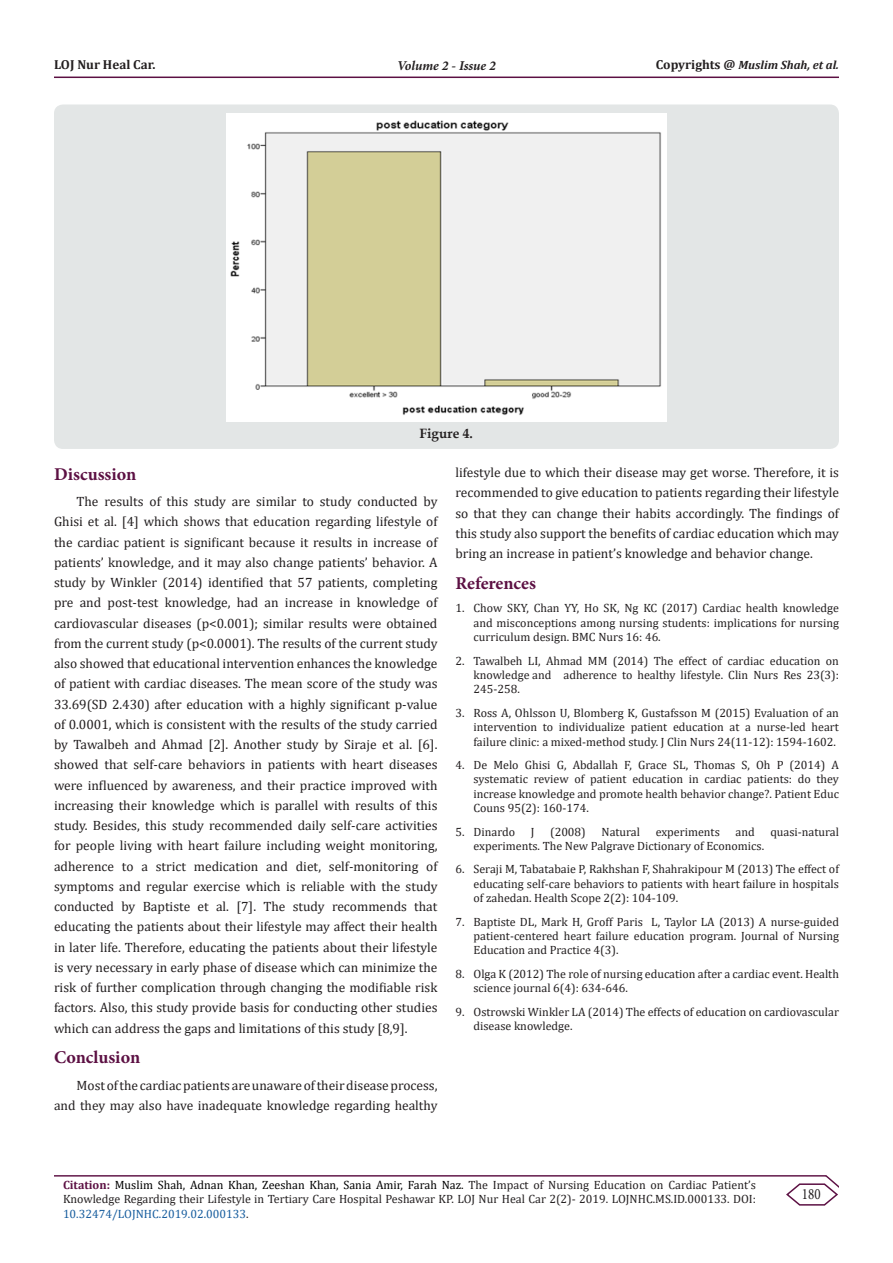
<style>
.page{position:relative;width:893px;height:1263px;background:#fff}
.page>*{position:absolute;margin:0;border:0;box-sizing:border-box;transform-origin:0 0}
.t1{font:700 18px "Minion Pro";color:#5c1043}
.t2{font:15.75px "Minion Pro";color:#231f20;scale:.83 1}
.t3{font:13.5px/20.2px "Cambria";color:#231f20;text-align:justify}
.t4{font:italic 700 13.5px "Minion Pro";letter-spacing:-.005em;color:#231f20}
.t5{font:700 13.5px "Book Antiqua";color:#231f20}
.t6{font:700 13.05px "Cambria";color:#231f20}
.t7{font:12px/14.4px "Cambria";color:#231f20;text-align:justify}
.t8{font:italic 700 12px "Cambria";color:#231f20}
.s1{font-style:normal;font-size:13.05px}
.s2{font-weight:700;color:#5c1043}
.s3{color:#000}
.s4{color:#175d9e}
</style>
<div class="page">
<hr style="left:54px;top:1175px;width:772px;height:1px;background:#5c1043">
<hr style="left:54px;top:77px;width:785px;height:1px;background:#5c1043">
<svg style="left:785px;top:1175px;width:54px;height:31px"></svg>
<div style="left:54px;top:104px;width:785px;height:345px;background:#e3e6e6;border-radius:9px"></div>
<img style="left:227px;top:113px;width:439px;height:308px">
<p class="t6" style="left:54px;top:55px;width:103px">LOJ Nur Heal Car.</p>
<p class="t4" style="left:397px;top:56px;width:100px">Volume 2 - Issue 2</p>
<p class="t8" style="left:656px;top:56px;width:185px"><span class="s1">Copyrights @</span> Muslim Shah, et al.</p>
<p class="t5" style="left:420px;top:425px;width:55px">Figure 4.</p>
<p class="t1" style="left:54px;top:461px;width:84px">Discussion</p>
<p class="t3" style="left:54px;top:491px;width:385px;text-indent:22px">The results of this study are similar to study conducted by Ghisi et al. [4] which shows that education regarding lifestyle of the cardiac patient is significant because it results in increase of patients’ knowledge, and it may also change patients’ behavior. A study by Winkler (2014) identified that 57 patients, completing pre and post-test knowledge, had an increase in knowledge of cardiovascular diseases (p&lt;0.001); similar results were obtained from the current study (p&lt;0.0001). The results of the current study also showed that educational intervention enhances the knowledge of patient with cardiac diseases. The mean score of the study was 33.69(SD 2.430) after education with a highly significant p-value of 0.0001, which is consistent with the results of the study carried by Tawalbeh and Ahmad [2]. Another study by Siraje et al. [6]. showed that self-care behaviors in patients with heart diseases were influenced by awareness, and their practice improved with increasing their knowledge which is parallel with results of this study. Besides, this study recommended daily self-care activities for people living with heart failure including weight monitoring, adherence to a strict medication and diet, self-monitoring of symptoms and regular exercise which is reliable with the study conducted by Baptiste et al. [7]. The study recommends that educating the patients about their lifestyle may affect their health in later life. Therefore, educating the patients about their lifestyle is very necessary in early phase of disease which can minimize the risk of further complication through changing the modifiable risk factors. Also, this study provide basis for conducting other studies which can address the gaps and limitations of this study [8,9].</p>
<p class="t1" style="left:54px;top:1045px;width:88px">Conclusion</p>
<p class="t3" style="left:54px;top:1075px;width:385px;text-align:right">Most of the cardiac patients are unaware of their disease process, and they may also have inadequate knowledge regarding healthy</p>
<p class="t3" style="left:455px;top:462px;width:385px">lifestyle due to which their disease may get worse. Therefore, it is recommended to give education to patients regarding their lifestyle so that they can change their habits accordingly. The findings of this study also support the benefits of cardiac education which may bring an increase in patient’s knowledge and behavior change.</p>
<p class="t1" style="left:455px;top:570px;width:82px">References</p>
<p class="t7" style="left:473px;top:601px;width:367px;text-indent:-18px">1. Chow SKY, Chan YY, Ho SK, Ng KC (2017) Cardiac health knowledge and misconceptions among nursing students: implications for nursing curriculum design. BMC Nurs 16: 46.</p>
<p class="t7" style="left:473px;top:653px;width:367px;text-indent:-18px">2. Tawalbeh LI, Ahmad MM (2014) The effect of cardiac education on knowledge and adherence to healthy lifestyle. Clin Nurs Res 23(3):<br>245-258.</p>
<p class="t7" style="left:473px;top:705px;width:367px;text-indent:-18px">3. Ross A, Ohlsson U, Blomberg K, Gustafsson M (2015) Evaluation of an intervention to individualize patient education at a nurse‐led heart failure clinic: a mixed‐method study. J Clin Nurs 24(11-12): 1594-1602.</p>
<p class="t7" style="left:473px;top:758px;width:367px;text-indent:-18px">4. De Melo Ghisi G, Abdallah F, Grace SL, Thomas S, Oh P (2014) A systematic review of patient education in cardiac patients: do they increase knowledge and promote health behavior change?. Patient Educ Couns 95(2): 160-174.</p>
<p class="t7" style="left:455px;top:824px;width:61px">5. Dinardo</p>
<p class="t7" style="left:531px;top:824px;width:5px">J</p>
<p class="t7" style="left:550px;top:824px;width:37px">(2008)</p>
<p class="t7" style="left:601px;top:824px;width:40px">Natural</p>
<p class="t7" style="left:656px;top:824px;width:66px">experiments</p>
<p class="t7" style="left:735px;top:824px;width:21px">and</p>
<p class="t7" style="left:770px;top:824px;width:70px">quasi-natural</p>
<p class="t7" style="left:473px;top:839px;width:292px">experiments. The New Palgrave Dictionary of Economics.</p>
<p class="t7" style="left:473px;top:862px;width:367px;text-indent:-18px">6. Seraji M, Tabatabaie P, Rakhshan F, Shahrakipour M (2013) The effect of educating self-care behaviors to patients with heart failure in hospitals of zahedan. Health Scope 2(2): 104-109.</p>
<p class="t7" style="left:473px;top:914px;width:367px;text-indent:-18px">7. Baptiste DL, Mark H, Groff Paris L, Taylor LA (2013) A nurse-guided patient-centered heart failure education program. Journal of Nursing Education and Practice 4(3).</p>
<p class="t7" style="left:473px;top:966px;width:367px;text-indent:-18px">8. Olga K (2012) The role of nursing education after a cardiac event. Health science journal 6(4): 634-646.</p>
<p class="t7" style="left:473px;top:1004px;width:367px;text-indent:-18px">9. Ostrowski Winkler LA (2014) The effects of education on cardiovascular disease knowledge.</p>
<p class="t7" style="left:63px;top:1177px;width:694px"><span class="s2">Citation:</span> <span class="s3">Muslim Shah, Adnan Khan, Zeeshan Khan, Sania Amir, Farah Naz.</span> The Impact of Nursing Education on Cardiac Patient’s Knowledge Regarding their Lifestyle in Tertiary Care Hospital Peshawar KP. LOJ Nur Heal Car 2(2)- 2019. LOJNHC.MS.ID.000133. DOI:<br><span class="s4">10.32474/LOJNHC.2019.02.000133</span>.</p>
<p class="t2" style="left:802px;top:1184px;width:24px">180</p>
</div>
